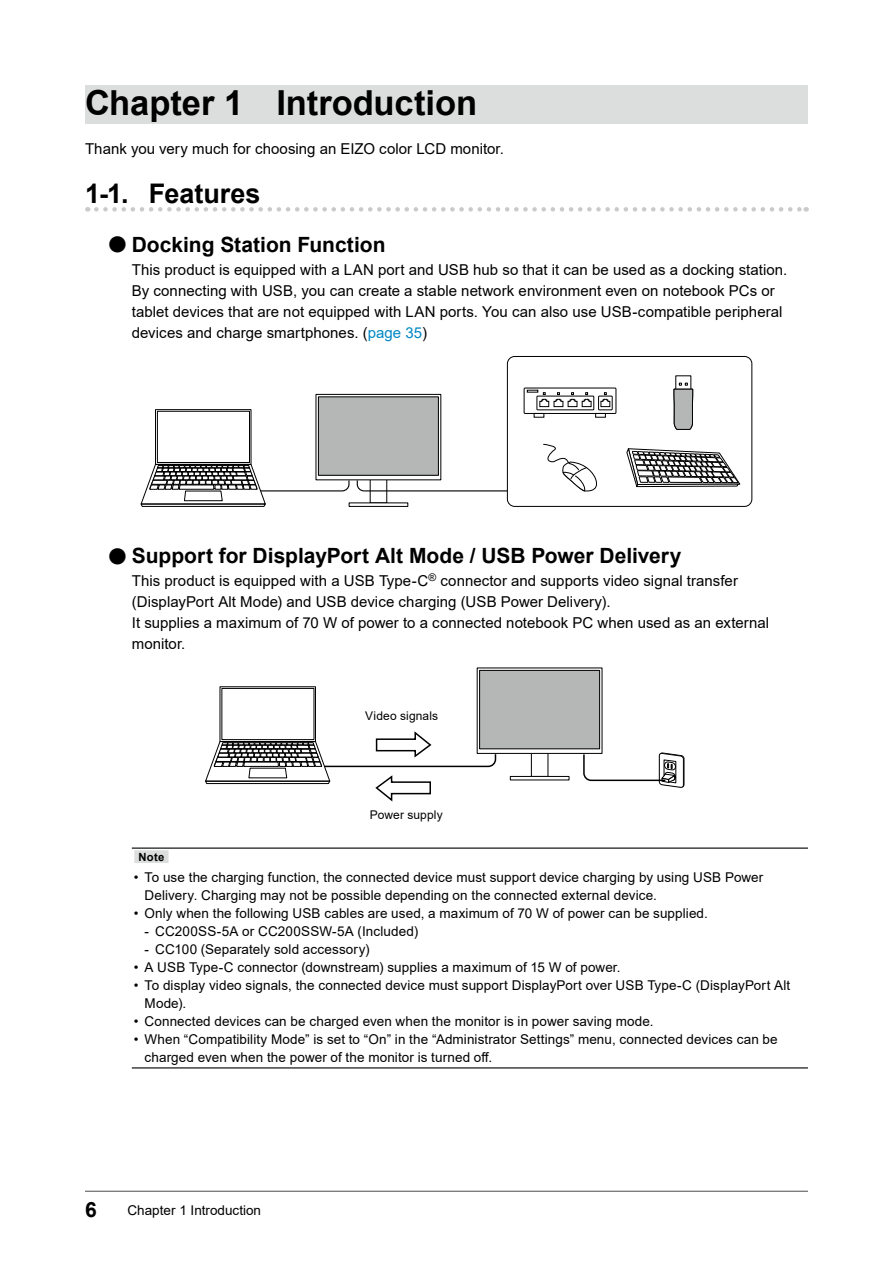
<style>
.page{position:relative;width:893px;height:1263px;background:#fff}
.page>*{position:absolute;margin:0;border:0;box-sizing:border-box;transform-origin:0 0}
.t1{font:700 34.5px "Arial";letter-spacing:-.005em;color:#000}
.t2{font:700 27px "Arial";color:#000}
.t3{font:700 21px "Arial";color:#000}
.t4{font:15px/21px "Arial";letter-spacing:.005em;color:#000}
.t5{font:13.5px/18px "Arial";letter-spacing:.005em;color:#000}
.t6{font:12px "Arial";letter-spacing:.01em;color:#000}
.t7{font:700 11.25px "Arial";color:#000}
.s1{font-size:37.8px}
.s2{color:#0087c3}
</style>
<div class="page">
<div style="left:85px;top:85px;width:723px;height:39px;background:#dcdddd"></div>
<svg style="left:96px;top:207px;width:711px;height:5px"></svg>
<div style="left:349px;top:502px;width:59px;height:5px;border:1px solid #000"></div>
<div style="left:316px;top:394px;width:125px;height:86px;border:1px solid #000"></div>
<div style="left:318px;top:397px;width:120px;height:78px;background:#b5b6b6"></div>
<div style="left:318px;top:396px;width:121px;height:80px;border:1px solid #000"></div>
<hr style="left:364px;top:490px;width:144px;height:1px;background:#000">
<svg style="left:356px;top:479px;width:9px;height:13px"></svg>
<div style="left:155px;top:409px;width:96px;height:56px;border:1px solid #000"></div>
<svg style="left:140px;top:464px;width:210px;height:43px"></svg>
<div style="left:157px;top:411px;width:93px;height:52px;border:1px solid #000"></div>
<div style="left:507px;top:356px;width:245px;height:151px;border:1px solid #000;border-radius:7px"></div>
<svg style="left:543px;top:443px;width:54px;height:49px"></svg>
<svg style="left:626px;top:448px;width:115px;height:40px"></svg>
<svg style="left:673px;top:383px;width:20px;height:47px"></svg>
<svg style="left:524px;top:388px;width:92px;height:25px"></svg>
<div style="left:524px;top:388px;width:92px;height:26px;border:1px solid #000"></div>
<div style="left:534px;top:413px;width:10px;height:5px;border:1px solid #000"></div>
<div style="left:595px;top:413px;width:11px;height:5px;border:1px solid #000"></div>
<div style="left:537px;top:396px;width:57px;height:14px;border:1px solid #000"></div>
<div style="left:598px;top:396px;width:15px;height:14px;border:1px solid #000"></div>
<svg style="left:527px;top:390px;width:65px;height:17px"></svg>
<svg style="left:600px;top:392px;width:11px;height:15px"></svg>
<div style="left:221px;top:688px;width:93px;height:52px;border:1px solid #000"></div>
<svg style="left:583px;top:753px;width:102px;height:35px"></svg>
<svg style="left:205px;top:730px;width:292px;height:72px"></svg>
<div style="left:531px;top:742px;width:17px;height:35px;border:1px solid #000"></div>
<div style="left:510px;top:776px;width:59px;height:4px;border:1px solid #000"></div>
<div style="left:477px;top:668px;width:125px;height:85px;background:linear-gradient(to right,#fff,#fff)"></div>
<div style="left:477px;top:667px;width:125px;height:87px;border:1px solid #000"></div>
<div style="left:480px;top:670px;width:120px;height:79px;background:#b5b6b6"></div>
<div style="left:479px;top:670px;width:121px;height:79px;border:1px solid #000"></div>
<hr style="left:132px;top:847px;width:676px;height:2px;background:#000">
<hr style="left:132px;top:1067px;width:676px;height:1px;background:#000">
<div style="left:134px;top:850px;width:35px;height:13px;background:#dcdddd"></div>
<hr style="left:85px;top:1191px;width:723px;height:1px;background:#595757">
<h1 class="t1" style="left:85px;top:78px;width:394px">Chapter 1 Introduction</h1>
<p class="t4" style="left:85px;top:138px;width:420px">Thank you very much for choosing an EIZO color LCD monitor.</p>
<h2 class="t2" style="left:85px;top:175px;width:177px">1-1. Features</h2>
<h3 class="t3" style="left:106px;top:229px;width:281px"><span class="s1">●</span>Docking Station Function</h3>
<p class="t4" style="left:132px;top:259px;width:657px">This product is equipped with a LAN port and USB hub so that it can be used as a docking station.<br>By connecting with USB, you can create a stable network environment even on notebook PCs or tablet devices that are not equipped with LAN ports. You can also use USB-compatible peripheral devices and charge smartphones. (<span class="s2">page 35</span>)</p>
<h3 class="t3" style="left:106px;top:541px;width:577px"><span class="s1">●</span>Support for DisplayPort Alt Mode / USB Power Delivery</h3>
<p class="t4" style="left:132px;top:570px;width:639px">This product is equipped with a USB Type-C<sup>®</sup> connector and supports video signal transfer (DisplayPort Alt Mode) and USB device charging (USB Power Delivery).<br>It supplies a maximum of 70 W of power to a connected notebook PC when used as an external monitor.</p>
<p class="t6" style="left:365px;top:707px;width:74px">Video signals</p>
<p class="t6" style="left:370px;top:806px;width:74px">Power supply</p>
<p class="t7" style="left:139px;top:849px;width:27px">Note</p>
<p class="t5" style="left:145px;top:868px;width:620px;text-indent:-11px">• To use the charging function, the connected device must support device charging by using USB Power<br>Delivery. Charging may not be possible depending on the connected external device.</p>
<p class="t5" style="left:134px;top:904px;width:575px">• Only when the following USB cables are used, a maximum of 70 W of power can be supplied.</p>
<p class="t5" style="left:145px;top:922px;width:275px">- CC200SS-5A or CC200SSW-5A (Included)</p>
<p class="t5" style="left:145px;top:940px;width:226px">- CC100 (Separately sold accessory)</p>
<p class="t5" style="left:134px;top:958px;width:488px">• A USB Type-C connector (downstream) supplies a maximum of 15 W of power.</p>
<p class="t5" style="left:145px;top:976px;width:647px;text-indent:-11px">• To display video signals, the connected device must support DisplayPort over USB Type-C (DisplayPort Alt<br>Mode).</p>
<p class="t5" style="left:134px;top:1012px;width:521px">• Connected devices can be charged even when the monitor is in power saving mode.</p>
<p class="t5" style="left:145px;top:1030px;width:635px;text-indent:-11px">• When “Compatibility Mode” is set to “On” in the “Administrator Settings” menu, connected devices can be charged even when the power of the monitor is turned off.</p>
<h3 class="t3" style="left:85px;top:1195px;width:13px">6</h3>
<p class="t5" style="left:128px;top:1201px;width:135px">Chapter 1 Introduction</p>
</div>
